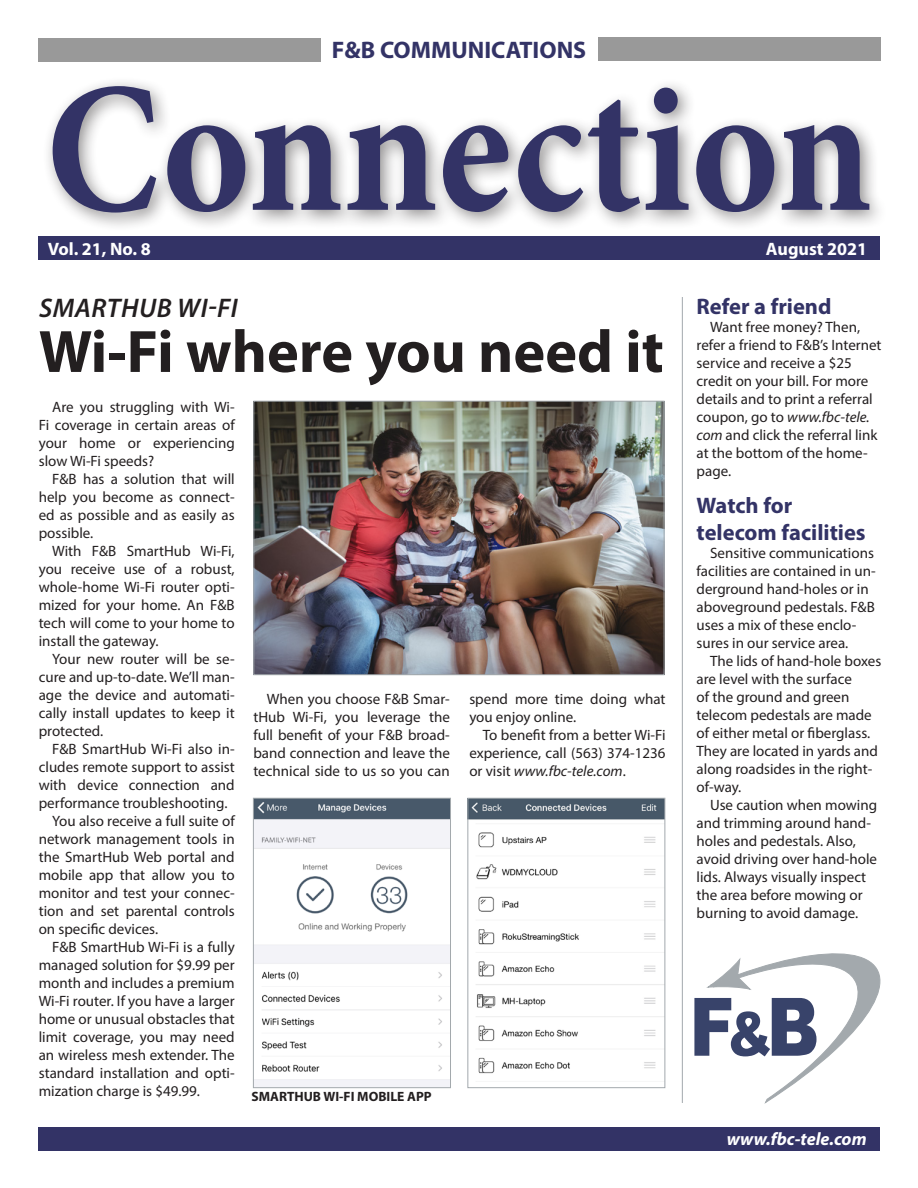
<style>
.page{position:relative;width:918px;height:1188px;background:#fff}
.page>*{position:absolute;margin:0;border:0;box-sizing:border-box;transform-origin:0 0}
.t1{font:700 186px "Minion Pro";color:#336;scale:.9 1}
.t2{font:700 60.3px "Myriad Pro";color:#231f20}
.t3{font:italic 600 27px "Myriad Pro";letter-spacing:.02em;color:#231f20}
.t4{font:700 24px "Myriad Pro";color:#336}
.t5{font:700 22.5px "Myriad Pro";color:#336}
.t6{font:700 18px "Myriad Pro";color:#fff}
.t7{font:italic 700 18px "Myriad Pro";color:#fff}
.t8{font:15px/18px "Myriad Pro";color:#231f20;text-align:justify}
.t9{font:700 13.5px "Myriad Pro";color:#231f20}
.s1{font-style:italic}
</style>
<div class="page">
<div style="left:42px;top:76px;width:847px;height:156px;background:#231f20;opacity:.5"></div>
<div style="left:39px;top:39px;width:282px;height:23px;background:#999"></div>
<svg style="left:694px;top:954px;width:186px;height:149px"></svg>
<hr style="left:682px;top:297px;width:1px;height:806px;background:#a3a9ad">
<div style="left:598px;top:38px;width:282px;height:23px;background:#999"></div>
<div style="left:39px;top:237px;width:841px;height:23px;background:#336"></div>
<div style="left:38px;top:1127px;width:842px;height:23px;background:#336"></div>
<img style="left:255px;top:800px;width:194px;height:286px">
<div style="left:253px;top:798px;width:198px;height:290px;border:1px solid #a3a9ad"></div>
<img style="left:255px;top:403px;width:407px;height:270px">
<div style="left:253px;top:401px;width:411px;height:274px;border:1px solid #a3a9ad"></div>
<img style="left:469px;top:800px;width:194px;height:274px">
<div style="left:467px;top:798px;width:198px;height:290px;border:1px solid #a3a9ad"></div>
<p class="t4" style="left:332px;top:34px;width:256px">F&amp;B COMMUNICATIONS</p>
<p class="t1" style="left:46px;top:19px;width:920px">Connection</p>
<p class="t6" style="left:48px;top:237px;width:104px">Vol. 21, No. 8</p>
<p class="t6" style="left:766px;top:237px;width:103px">August 2021</p>
<p class="t3" style="left:39px;top:291px;width:200px">SMARTHUB WI-FI</p>
<p class="t2" style="left:39px;top:312px;width:627px">Wi-Fi where you need it</p>
<p class="t8" style="left:39px;top:398px;width:197px;text-indent:14px">Are you struggling with Wi-Fi coverage in certain areas of your home or experiencing slow Wi-Fi speeds?</p>
<p class="t8" style="left:39px;top:470px;width:198px;text-indent:14px">F&amp;B has a solution that will help you become as connect&shy;ed as possible and as easily as possible.</p>
<p class="t8" style="left:39px;top:542px;width:197px;text-indent:14px">With F&amp;B SmartHub Wi-Fi, you receive use of a robust, whole-home Wi-Fi router opti&shy;mized for your home. An F&amp;B tech will come to your home to install the gateway.</p>
<p class="t8" style="left:39px;top:650px;width:197px;text-indent:14px">Your new router will be se&shy;cure and up-to-date. We’ll man&shy;age the device and automati&shy;cally install updates to keep it protected.</p>
<p class="t8" style="left:39px;top:740px;width:197px;text-indent:14px">F&amp;B SmartHub Wi-Fi also in&shy;cludes remote support to assist with device connection and performance troubleshooting.</p>
<p class="t8" style="left:39px;top:812px;width:198px;text-indent:14px">You also receive a full suite of network management tools in the SmartHub Web portal and mobile app that allow you to monitor and test your connec&shy;tion and set parental controls on specific devices.</p>
<p class="t8" style="left:39px;top:938px;width:197px;text-indent:14px">F&amp;B SmartHub Wi-Fi is a fully managed solution for $9.99 per month and includes a premium Wi-Fi router. If you have a larger home or unusual obstacles that limit coverage, you may need an wireless mesh extender. The standard installation and opti&shy;mization charge is $49.99.</p>
<p class="t8" style="left:253px;top:690px;width:198px;text-indent:14px">When you choose F&amp;B Smar&shy;tHub Wi-Fi, you leverage the full benefit of your F&amp;B broad&shy;band connection and leave the technical side to us so you can</p>
<p class="t9" style="left:252px;top:1088px;width:182px">SMARTHUB WI-FI MOBILE APP</p>
<p class="t8" style="left:469px;top:690px;width:198px">spend more time doing what you enjoy online.</p>
<p class="t8" style="left:469px;top:726px;width:198px;text-indent:14px">To benefit from a better Wi-Fi experience, call (563) 374-1236 or visit <span class="s1">www.fbc-tele.com</span>.</p>
<p class="t5" style="left:697px;top:292px;width:136px">Refer a friend</p>
<p class="t8" style="left:697px;top:318px;width:187px;text-align:left;text-indent:14px">Want free money? Then, refer a friend to F&amp;B’s Internet service and receive a $25 credit on your bill. For more details and to print a referral coupon, go to <span class="s1">www.fbc-tele. com</span> and click the referral link at the bottom of the home&shy;page.</p>
<p class="t5" style="left:697px;top:491px;width:97px">Watch for</p>
<p class="t5" style="left:697px;top:518px;width:171px">telecom facilities</p>
<p class="t8" style="left:697px;top:544px;width:181px;text-align:left;text-indent:14px">Sensitive communications facilities are contained in un&shy;derground hand-holes or in aboveground pedestals. F&amp;B uses a mix of these enclo&shy;sures in our service area.</p>
<p class="t8" style="left:697px;top:652px;width:186px;text-align:left;text-indent:14px">The lids of hand-hole boxes are level with the surface<br>of the ground and green telecom pedestals are made of either metal or fiberglass.<br>They are located in yards and along roadsides in the right&shy;of-way.</p>
<p class="t8" style="left:697px;top:796px;width:182px;text-align:left;text-indent:14px">Use caution when mowing and trimming around hand&shy;holes and pedestals. Also, avoid driving over hand-hole lids. Always visually inspect the area before mowing or burning to avoid damage.</p>
<p class="t7" style="left:727px;top:1127px;width:141px">www.fbc-tele.com</p>
</div>
